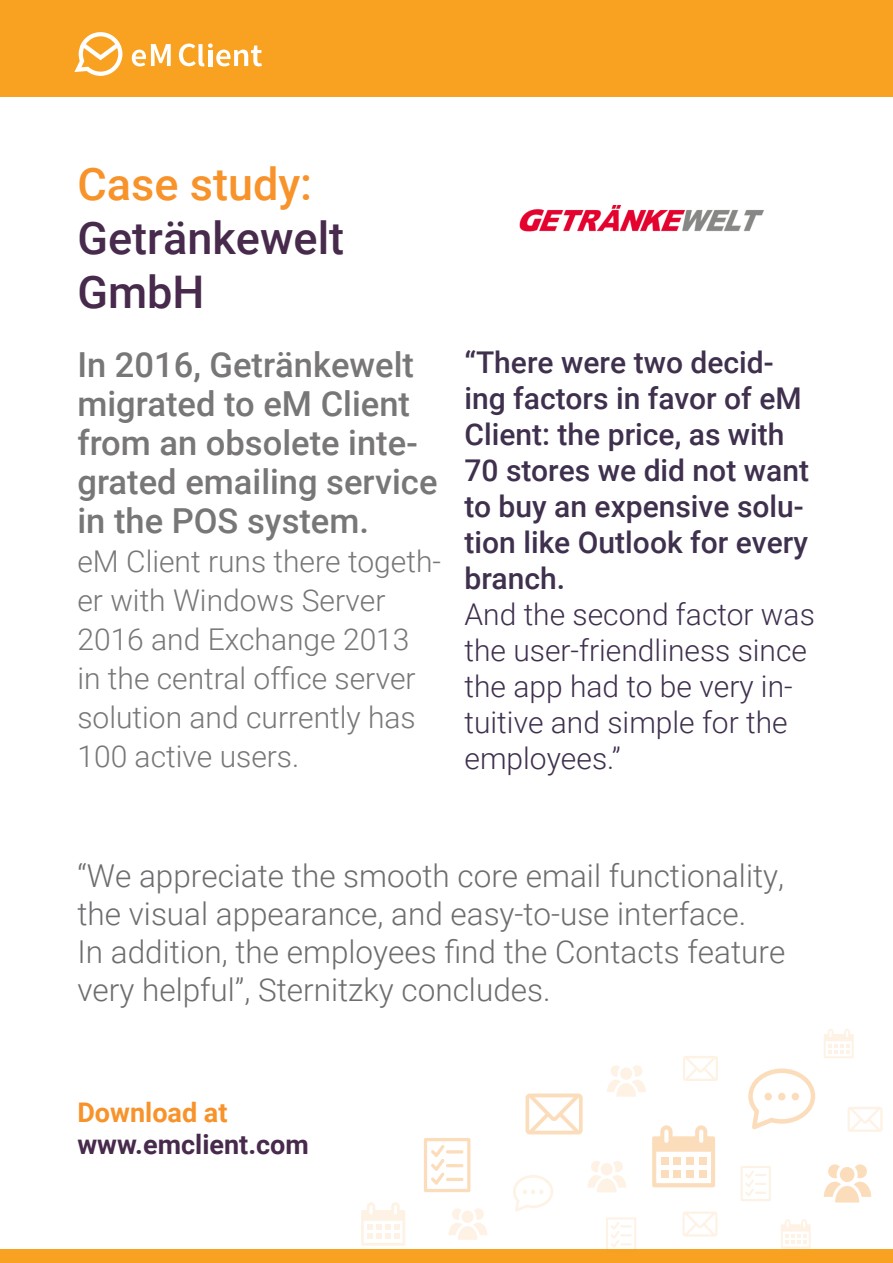
<style>
.page{position:relative;width:893px;height:1263px;background:#fff}
.page>*{position:absolute;margin:0;border:0;box-sizing:border-box;transform-origin:0 0}
.t1{font:500 45px/54px "Roboto";color:#472a4c}
.t2{font:500 45px "Roboto";color:#f7932a}
.t3{font:500 34.5px/39px "Roboto";color:#787677}
.t4{font:300 31.5px/37.8px "Roboto";color:#6c6d70}
.t5{font:500 30px/36px "Roboto";color:#3f304e}
.t6{font:300 30px/39px "Roboto";color:#787677}
.t7{font:300 30px/36px "Roboto";color:#3f304e}
.t8{font:700 27px "Roboto";color:#472a4c}
.t9{font:700 27px "Roboto";color:#f7932a}
</style>
<div class="page">
<div style="left:0;top:0;width:893px;height:97px;background:#f9a221"></div>
<div style="left:0;top:1249px;width:893px;height:14px;background:#f9a221"></div>
<svg style="left:525px;top:1093px;width:58px;height:41px"></svg>
<svg style="left:847px;top:1107px;width:35px;height:25px"></svg>
<svg style="left:513px;top:1175px;width:40px;height:36px"></svg>
<svg style="left:824px;top:1164px;width:47px;height:38px"></svg>
<div style="left:840px;top:1167px;width:14px;height:15px;background:#fcddbb;border-radius:50%"></div>
<svg style="left:607px;top:1065px;width:39px;height:32px"></svg>
<div style="left:620px;top:1067px;width:12px;height:13px;background:#fef2e5;border-radius:50%"></div>
<svg style="left:424px;top:1138px;width:46px;height:54px"></svg>
<hr style="left:446px;top:1150px;width:17px;height:3px;background:#f7942a;border-radius:2px">
<svg style="left:741px;top:1166px;width:30px;height:35px"></svg>
<svg style="left:606px;top:1217px;width:30px;height:32px"></svg>
<svg style="left:652px;top:1125px;width:63px;height:62px"></svg>
<svg style="left:361px;top:1202px;width:44px;height:44px"></svg>
<svg style="left:683px;top:1056px;width:35px;height:25px"></svg>
<svg style="left:748px;top:1068px;width:67px;height:61px"></svg>
<div style="left:764px;top:1093px;width:8px;height:7px;background:#fcddbb;border-radius:50%"></div>
<div style="left:778px;top:1093px;width:7px;height:7px;background:#fcddbb;border-radius:50%"></div>
<div style="left:792px;top:1093px;width:7px;height:7px;background:#fcddbb;border-radius:50%"></div>
<svg style="left:587px;top:1161px;width:39px;height:31px"></svg>
<div style="left:601px;top:1163px;width:12px;height:12px;background:#fef2e5;border-radius:50%"></div>
<svg style="left:824px;top:1029px;width:30px;height:29px"></svg>
<svg style="left:781px;top:1219px;width:30px;height:29px"></svg>
<svg style="left:682px;top:1211px;width:35px;height:25px"></svg>
<svg style="left:448px;top:1208px;width:39px;height:32px"></svg>
<div style="left:462px;top:1210px;width:12px;height:13px;background:#fef2e5;border-radius:50%"></div>
<svg style="left:74px;top:32px;width:48px;height:44px"></svg>
<svg style="left:132px;top:44px;width:39px;height:22px"></svg>
<svg style="left:179px;top:43px;width:83px;height:23px"></svg>
<img style="left:519px;top:205px;width:244px;height:27px">
<p class="t2" style="left:77px;top:152px;width:236px">Case study:</p>
<p class="t1" style="left:77px;top:209px;width:268px">Getränkewelt<br>GmbH</p>
<p class="t3" style="left:77px;top:344px;width:362px">In 2016, Getränkewelt migrated to eM Client from an obsolete inte&shy;grated emailing service in the POS system.</p>
<p class="t6" style="left:77px;top:541px;width:365px">eM Client runs there togeth&shy;er with Windows Server<br>2016 and Exchange 2013<br>in the central office server solution and currently has</p>
<p class="t6" style="left:77px;top:736px;width:223px">100 active users.</p>
<p class="t5" style="left:464px;top:343px;width:346px">“There were two decid&shy;ing factors in favor of eM<br>Client: the price, as with<br>70 stores we did not want to buy an expensive solu&shy;tion like Outlook for every branch.</p>
<p class="t7" style="left:464px;top:595px;width:352px">And the second factor was the user-friendliness since the app had to be very in&shy;tuitive and simple for the employees.”</p>
<p class="t4" style="left:77px;top:856px;width:708px">“We appreciate the smooth core email functionality, the visual appearance, and easy-to-use interface.</p>
<p class="t4" style="left:77px;top:931px;width:709px">In addition, the employees find the Contacts feature very helpful”, Sternitzky concludes.</p>
<p class="t9" style="left:77px;top:1093px;width:152px">Download at</p>
<p class="t8" style="left:77px;top:1126px;width:233px">www.emclient.com</p>
</div>
